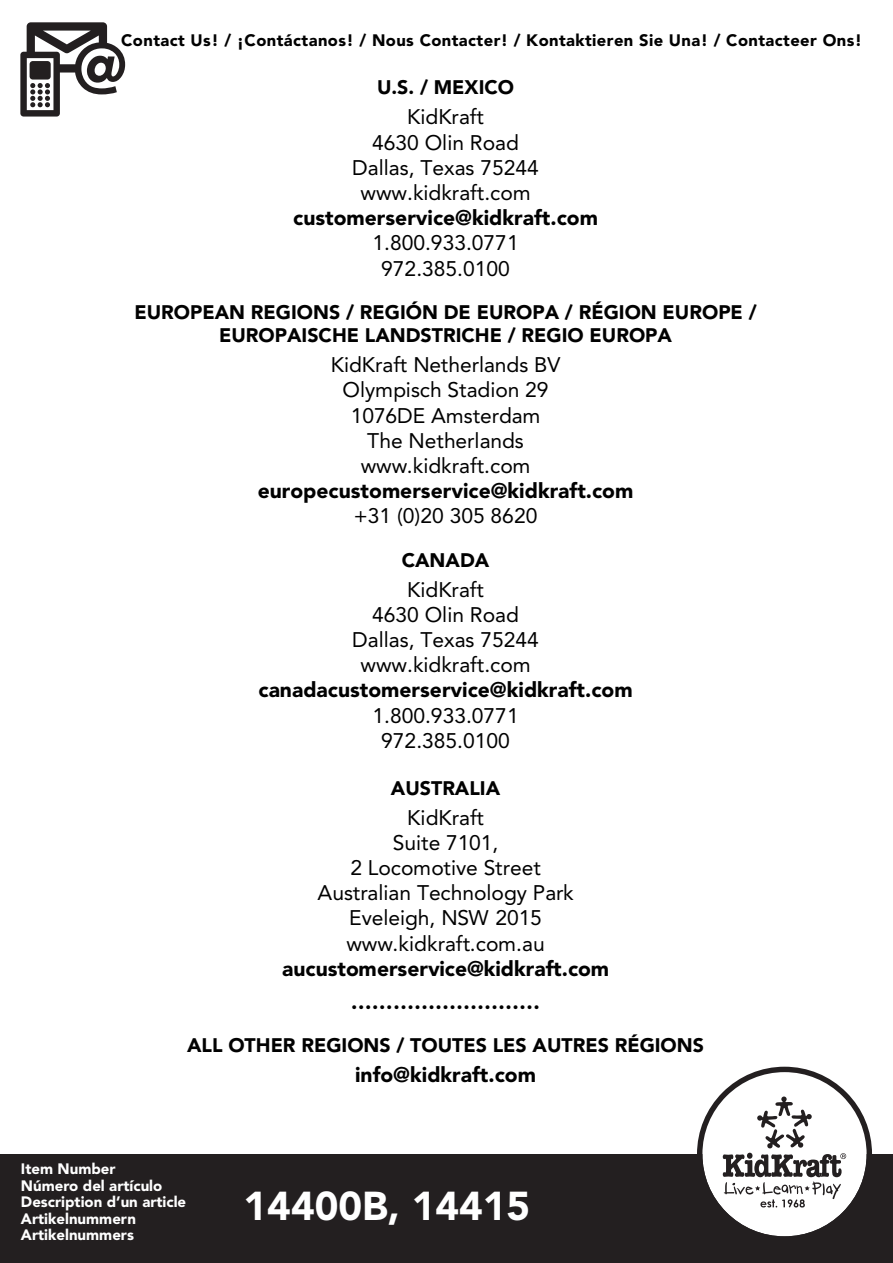
<style>
.page{position:relative;width:893px;height:1263px;background:#fff}
.page>*{position:absolute;margin:0;border:0;box-sizing:border-box;transform-origin:0 0}
.t1{font:900 40.05px "Avenir LT Std";color:#fff}
.t2{font:21px/25.2px "Avenir LT Std";color:#010101;text-align:center}
.t3{font:900 21px/32.7px "Avenir LT Std";color:#010101;text-align:center}
.t4{font:900 19.5px/23.4px "Avenir LT Std";color:#010101;text-align:center}
.t5{font:900 16.5px "Avenir LT Std";letter-spacing:.025em;color:#010101}
.t6{font:900 15px/16.5px "Avenir LT Std";color:#fff}
</style>
<div class="page">
<svg style="left:20px;top:22px;width:105px;height:95px"></svg>
<div style="left:0;top:1154px;width:893px;height:109px;background:#231f20"></div>
<svg style="left:697px;top:1067px;width:175px;height:170px"></svg>
<p class="t5" style="left:121px;top:30px;width:742px">Contact Us! / ¡Contáctanos! / Nous Contacter! / Kontaktieren Sie Una! / Contacteer Ons!</p>
<p class="t4" style="left:377px;top:76px;width:139px">U.S. / MEXICO</p>
<p class="t2" style="left:352px;top:105px;width:188px">KidKraft<br>4630 Olin Road<br>Dallas, Texas 75244 www.kidkraft.com</p>
<p class="t3" style="left:293px;top:201px;width:306px">customerservice@kidkraft.com</p>
<p class="t2" style="left:372px;top:231px;width:148px">1.800.933.0771<br>972.385.0100</p>
<p class="t4" style="left:134px;top:300px;width:624px">EUROPEAN REGIONS / REGIÓN DE EUROPA / RÉGION EUROPE /<br>EUROPAISCHE LANDSTRICHE / REGIO EUROPA</p>
<p class="t2" style="left:331px;top:352px;width:231px">KidKraft Netherlands BV<br>Olympisch Stadion 29<br>1076DE Amsterdam<br>The Netherlands www.kidkraft.com</p>
<p class="t3" style="left:258px;top:474px;width:377px">europecustomerservice@kidkraft.com</p>
<p class="t2" style="left:354px;top:504px;width:185px">+31 (0)20 305 8620</p>
<p class="t4" style="left:402px;top:548px;width:89px">CANADA</p>
<p class="t2" style="left:352px;top:577px;width:188px">KidKraft<br>4630 Olin Road<br>Dallas, Texas 75244 www.kidkraft.com</p>
<p class="t3" style="left:259px;top:674px;width:376px">canadacustomerservice@kidkraft.com</p>
<p class="t2" style="left:372px;top:703px;width:148px">1.800.933.0771<br>972.385.0100</p>
<p class="t4" style="left:391px;top:776px;width:111px">AUSTRALIA</p>
<p class="t2" style="left:317px;top:805px;width:258px">KidKraft<br>Suite 7101,<br>2 Locomotive Street<br>Australian Technology Park<br>Eveleigh, NSW 2015 www.kidkraft.com.au</p>
<p class="t3" style="left:282px;top:952px;width:328px">aucustomerservice@kidkraft.com ………………………</p>
<p class="t4" style="left:187px;top:1033px;width:518px">ALL OTHER REGIONS / TOUTES LES AUTRES RÉGIONS</p>
<p class="t3" style="left:355px;top:1058px;width:182px">info@kidkraft.com</p>
<p class="t6" style="left:21px;top:1161px;width:167px">Item Number<br>Número del artículo<br>Description d’un article<br>Artikelnummern<br>Artikelnummers</p>
<h1 class="t1" style="left:244px;top:1182px;width:288px">14400B, 14415</h1>
</div>
